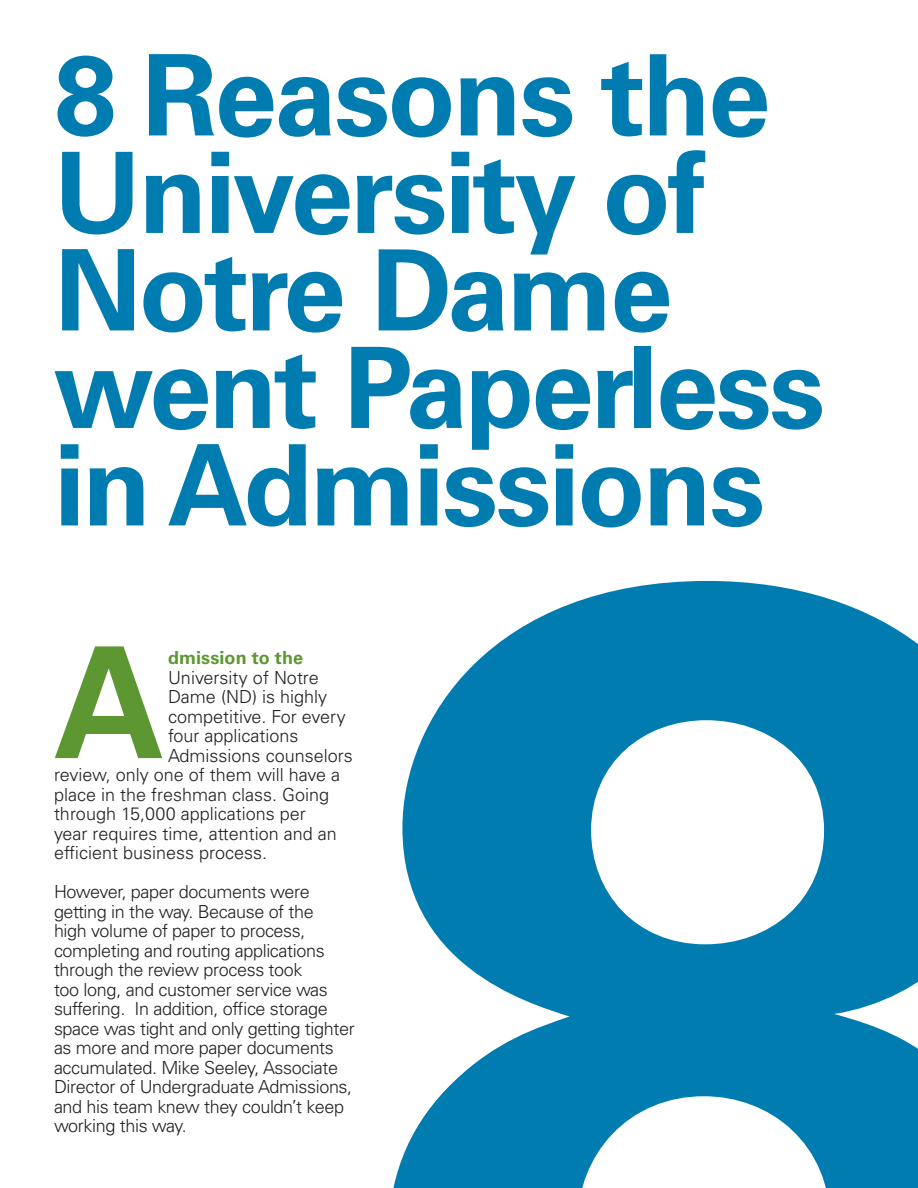
<style>
.page{position:relative;width:918px;height:1188px;background:#fff}
.page>*{position:absolute;margin:0;border:0;box-sizing:border-box;transform-origin:0 0}
.Body{font:700 154.5px "Univers LT Std";color:#5c9731}
.t1{font:700 112.5px/97.5px "Univers LT Std";letter-spacing:-.025em;color:#007cb1}
.Body-2{font:300 18px/19.5px "Univers LT Std";letter-spacing:-.02em;color:#231f20}
.Body-3{font:300 18px "Univers LT Std";color:#231f20}
.Body-4{font:700 18px "Univers LT Std";letter-spacing:.005em;color:#5c9731}
</style>
<div class="page">
<svg style="left:393px;top:581px;width:525px;height:607px;fill:#007cb1"></svg>
<p class="t1" style="left:54px;top:48px;width:773px">8 Reasons the<br>University of<br>Notre Dame went Paperless in Admissions</p>
<p class="Body" style="left:54px;top:613px;width:113px">A</p>
<p class="Body-4" style="left:168px;top:647px;width:137px">dmission to the</p>
<p class="Body-3" style="left:168px;top:666px;width:153px">University of Notre</p>
<p class="Body-3" style="left:168px;top:686px;width:161px">Dame (ND) is highly</p>
<p class="Body-3" style="left:168px;top:705px;width:179px">competitive. For every</p>
<p class="Body-3" style="left:168px;top:725px;width:132px">four applications</p>
<p class="Body-3" style="left:168px;top:744px;width:186px">Admissions counselors</p>
<p class="Body-3" style="left:54px;top:764px;width:288px">review, only one of them will have a</p>
<p class="Body-3" style="left:54px;top:783px;width:277px">place in the freshman class. Going</p>
<p class="Body-3" style="left:54px;top:803px;width:253px">through 15,000 applications per</p>
<p class="Body-3" style="left:54px;top:822px;width:284px">year requires time, attention and an</p>
<p class="Body-3" style="left:54px;top:842px;width:215px">efficient business process.</p>
<p class="Body-2" style="left:54px;top:882px;width:302px">However, paper documents were getting in the way. Because of the<br>high volume of paper to process, completing and routing applications through the review process took<br>too long, and customer service was suffering. In addition, office storage space was tight and only getting tighter as more and more paper documents accumulated. Mike Seeley, Associate Director of Undergraduate Admissions, and his team knew they couldn’t keep working this way.</p>
</div>
